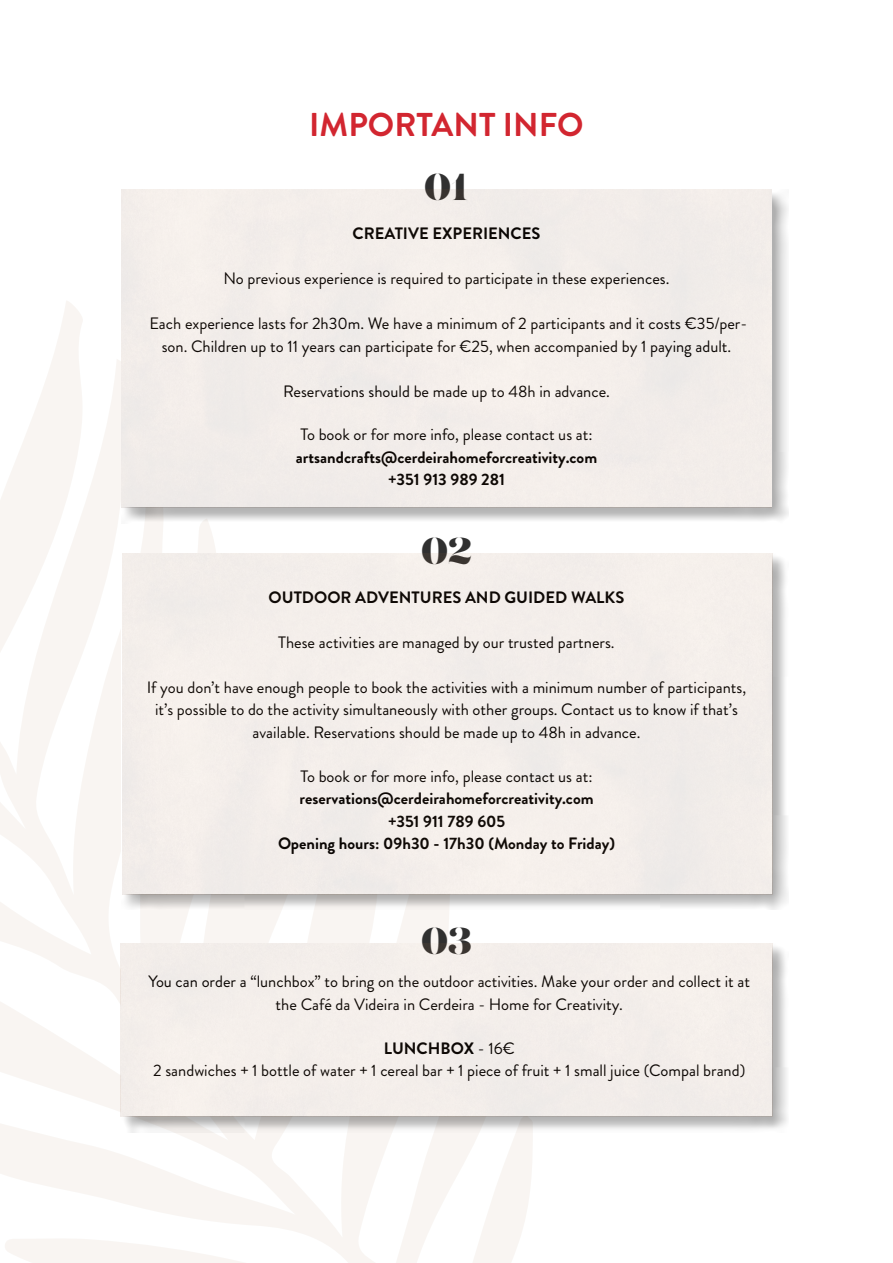
<style>
.page{position:relative;width:893px;height:1263px;background:#fff}
.page>*{position:absolute;margin:0;border:0;box-sizing:border-box;transform-origin:0 0}
.t1{font:37.5px "Lust Fine";color:#303030}
.t2{font:700 33px "Brandon Grotesque";color:#d22630}
.t3{font:16.5px/22.5px "Brandon Grotesque";color:#000;text-align:center}
.t4{font:700 16.5px/22.5px "Brandon Grotesque";color:#000;text-align:center}
.s1{font-weight:700}
</style>
<div class="page">
<svg style="left:0;top:301px;width:533px;height:962px"></svg>
<div style="left:121px;top:189px;width:668px;height:335px;background:#000;opacity:.31"></div>
<div style="left:121px;top:189px;width:651px;height:318px;background:#f2edea"></div>
<div style="left:121px;top:553px;width:668px;height:357px;background:#000;opacity:.31"></div>
<div style="left:122px;top:554px;width:650px;height:341px;background:#f3eeea"></div>
<div style="left:121px;top:943px;width:668px;height:190px;background:#000;opacity:.31"></div>
<div style="left:121px;top:944px;width:651px;height:172px;background:#f4eeea"></div>
<h2 class="t2" style="left:309px;top:101px;width:276px">IMPORTANT INFO</h2>
<h1 class="t1" style="left:424px;top:163px;width:46px">01</h1>
<p class="t4" style="left:352px;top:222px;width:190px">CREATIVE EXPERIENCES</p>
<p class="t3" style="left:223px;top:267px;width:448px">No previous experience is required to participate in these experiences.</p>
<p class="t3" style="left:149px;top:312px;width:599px">Each experience lasts for 2h30m. We have a minimum of 2 participants and it costs €35/per&shy;son. Children up to 11 years can participate for €25, when accompanied by 1 paying adult.</p>
<p class="t3" style="left:283px;top:380px;width:328px">Reservations should be made up to 48h in advance.</p>
<p class="t3" style="left:300px;top:424px;width:294px">To book or for more info, please contact us at:</p>
<p class="t4" style="left:296px;top:446px;width:303px">artsandcrafts@cerdeirahomeforcreativity.com +351 913 989 281</p>
<h1 class="t1" style="left:421px;top:527px;width:52px">02</h1>
<p class="t4" style="left:269px;top:586px;width:357px">OUTDOOR ADVENTURES AND GUIDED WALKS</p>
<p class="t3" style="left:278px;top:631px;width:338px">These activities are managed by our trusted partners.</p>
<p class="t3" style="left:147px;top:676px;width:601px">If you don’t have enough people to book the activities with a minimum number of participants, it’s possible to do the activity simultaneously with other groups. Contact us to know if that’s available. Reservations should be made up to 48h in advance.</p>
<p class="t3" style="left:300px;top:765px;width:294px">To book or for more info, please contact us at:</p>
<p class="t4" style="left:278px;top:787px;width:338px">reservations@cerdeirahomeforcreativity.com<br>+351 911 789 605<br>Opening hours: 09h30 - 17h30 (Monday to Friday)</p>
<h1 class="t1" style="left:421px;top:917px;width:52px">03</h1>
<p class="t3" style="left:149px;top:971px;width:603px">You can order a “lunchbox” to bring on the outdoor activities. Make your order and collect it at the Café da Videira in Cerdeira - Home for Creativity.</p>
<p class="t3" style="left:153px;top:1037px;width:594px"><span class="s1">LUNCHBOX</span> - 16€<br>2 sandwiches + 1 bottle of water + 1 cereal bar + 1 piece of fruit + 1 small juice (Compal brand)</p>
</div>
